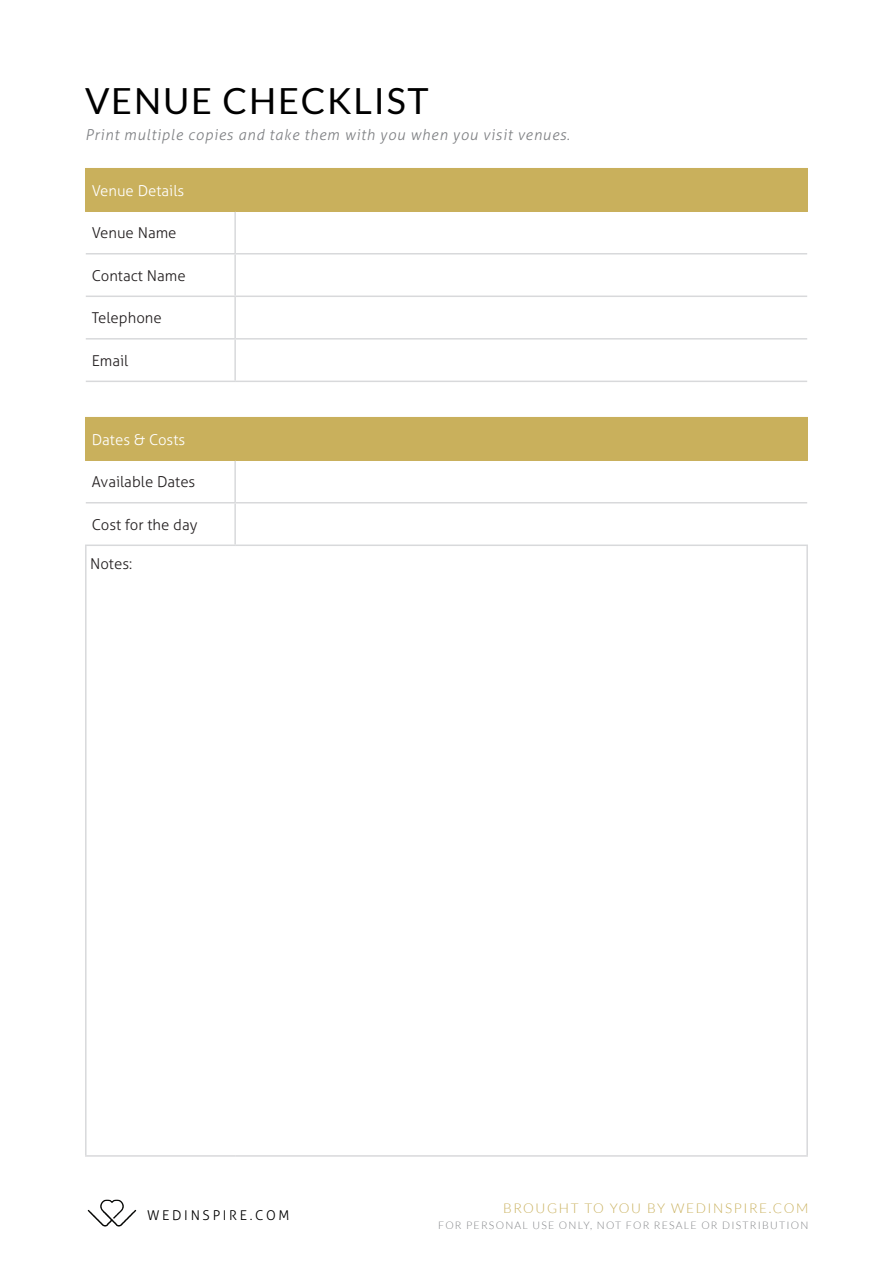
<style>
.page{position:relative;width:893px;height:1263px;background:#fff}
.page>*{position:absolute;margin:0;border:0;box-sizing:border-box;transform-origin:0 0}
.t1{font:36px "Lato";letter-spacing:.05em;color:#000}
.t2{font:300 15px "Aller";color:#231f20}
.t3{font:italic 300 15px "Aller";letter-spacing:.05em;color:#808285}
.t4{font:300 15px "Aller";color:#fff}
.t5{font:300 13.5px "Lato";letter-spacing:.12em;color:#c9b05c}
.t6{font:300 13.5px "Aller";letter-spacing:.2em;color:#000}
.t7{font:300 10.5px "Lato";letter-spacing:.12em;color:#808285}
</style>
<div class="page">
<img style="left:87px;top:1199px;width:50px;height:28px">
<div style="left:86px;top:169px;width:149px;height:42px;background:#c9b05c"></div>
<div style="left:235px;top:169px;width:572px;height:42px;background:#c9b05c"></div>
<hr style="left:234px;top:212px;width:2px;height:41px;background:#d8d9db">
<hr style="left:86px;top:253px;width:149px;height:1px;background:#d8d9db">
<hr style="left:235px;top:253px;width:572px;height:1px;background:#d8d9db">
<hr style="left:234px;top:254px;width:2px;height:42px;background:#d8d9db">
<hr style="left:86px;top:296px;width:149px;height:1px;background:#d8d9db">
<hr style="left:235px;top:296px;width:572px;height:1px;background:#d8d9db">
<hr style="left:234px;top:297px;width:2px;height:41px;background:#d8d9db">
<hr style="left:86px;top:338px;width:149px;height:2px;background:#d8d9db">
<hr style="left:235px;top:338px;width:572px;height:2px;background:#d8d9db">
<hr style="left:234px;top:340px;width:2px;height:41px;background:#d8d9db">
<hr style="left:86px;top:381px;width:149px;height:1px;background:#d8d9db">
<hr style="left:235px;top:381px;width:572px;height:1px;background:#d8d9db">
<hr style="left:85px;top:168px;width:150px;height:1px;background:#c9b05c">
<hr style="left:85px;top:169px;width:2px;height:41px;background:#c9b05c">
<hr style="left:85px;top:210px;width:150px;height:2px;background:#c9b05c">
<hr style="left:235px;top:168px;width:573px;height:1px;background:#c9b05c">
<hr style="left:806px;top:169px;width:2px;height:41px;background:#c9b05c">
<hr style="left:235px;top:210px;width:573px;height:2px;background:#c9b05c">
<div style="left:86px;top:418px;width:149px;height:42px;background:#c9b05c"></div>
<div style="left:235px;top:418px;width:572px;height:42px;background:#c9b05c"></div>
<hr style="left:234px;top:461px;width:2px;height:41px;background:#d8d9db">
<hr style="left:86px;top:502px;width:149px;height:1px;background:#d8d9db">
<hr style="left:235px;top:502px;width:572px;height:1px;background:#d8d9db">
<hr style="left:234px;top:503px;width:2px;height:41px;background:#d8d9db">
<hr style="left:85px;top:544px;width:150px;height:2px;background:#d8d9db">
<hr style="left:85px;top:546px;width:2px;height:609px;background:#d8d9db">
<hr style="left:235px;top:544px;width:573px;height:2px;background:#d8d9db">
<hr style="left:806px;top:546px;width:2px;height:609px;background:#d8d9db">
<hr style="left:85px;top:1155px;width:150px;height:2px;background:#d8d9db">
<hr style="left:235px;top:1155px;width:573px;height:2px;background:#d8d9db">
<hr style="left:85px;top:417px;width:150px;height:1px;background:#c9b05c">
<hr style="left:85px;top:418px;width:2px;height:41px;background:#c9b05c">
<hr style="left:85px;top:459px;width:150px;height:2px;background:#c9b05c">
<hr style="left:235px;top:417px;width:573px;height:1px;background:#c9b05c">
<hr style="left:806px;top:418px;width:2px;height:41px;background:#c9b05c">
<hr style="left:235px;top:459px;width:573px;height:2px;background:#c9b05c">
<h1 class="t1" style="left:85px;top:81px;width:344px">VENUE CHECKLIST</h1>
<p class="t3" style="left:85px;top:125px;width:486px">Print multiple copies and take them with you when you visit venues.</p>
<p class="t4" style="left:92px;top:181px;width:94px">Venue Details</p>
<p class="t2" style="left:92px;top:224px;width:86px">Venue Name</p>
<p class="t2" style="left:92px;top:266px;width:95px">Contact Name</p>
<p class="t2" style="left:92px;top:309px;width:72px">Telephone</p>
<p class="t2" style="left:92px;top:351px;width:38px">Email</p>
<p class="t4" style="left:92px;top:430px;width:95px">Dates &amp; Costs</p>
<p class="t2" style="left:92px;top:473px;width:105px">Available Dates</p>
<p class="t2" style="left:92px;top:515px;width:107px">Cost for the day</p>
<p class="t2" style="left:90px;top:555px;width:44px">N otes:</p>
<p class="t6" style="left:147px;top:1207px;width:144px">Wedinspire.com</p>
<p class="t5" style="left:503px;top:1201px;width:307px">BROUGHT TO YOU BY WEDINSPIRE.COM</p>
<p class="t7" style="left:438px;top:1220px;width:37px">FOR PERSON</p>
<p class="t7" style="left:515px;top:1220px;width:26px">AL USE</p>
<p class="t7" style="left:559px;top:1220px;width:47px">ON LY, NOT</p>
<p class="t7" style="left:626px;top:1220px;width:36px">FOR RES</p>
<p class="t7" style="left:676px;top:1220px;width:54px">ALE OR DISTRI</p>
<p class="t7" style="left:762px;top:1220px;width:17px">BUTION</p>
</div>
